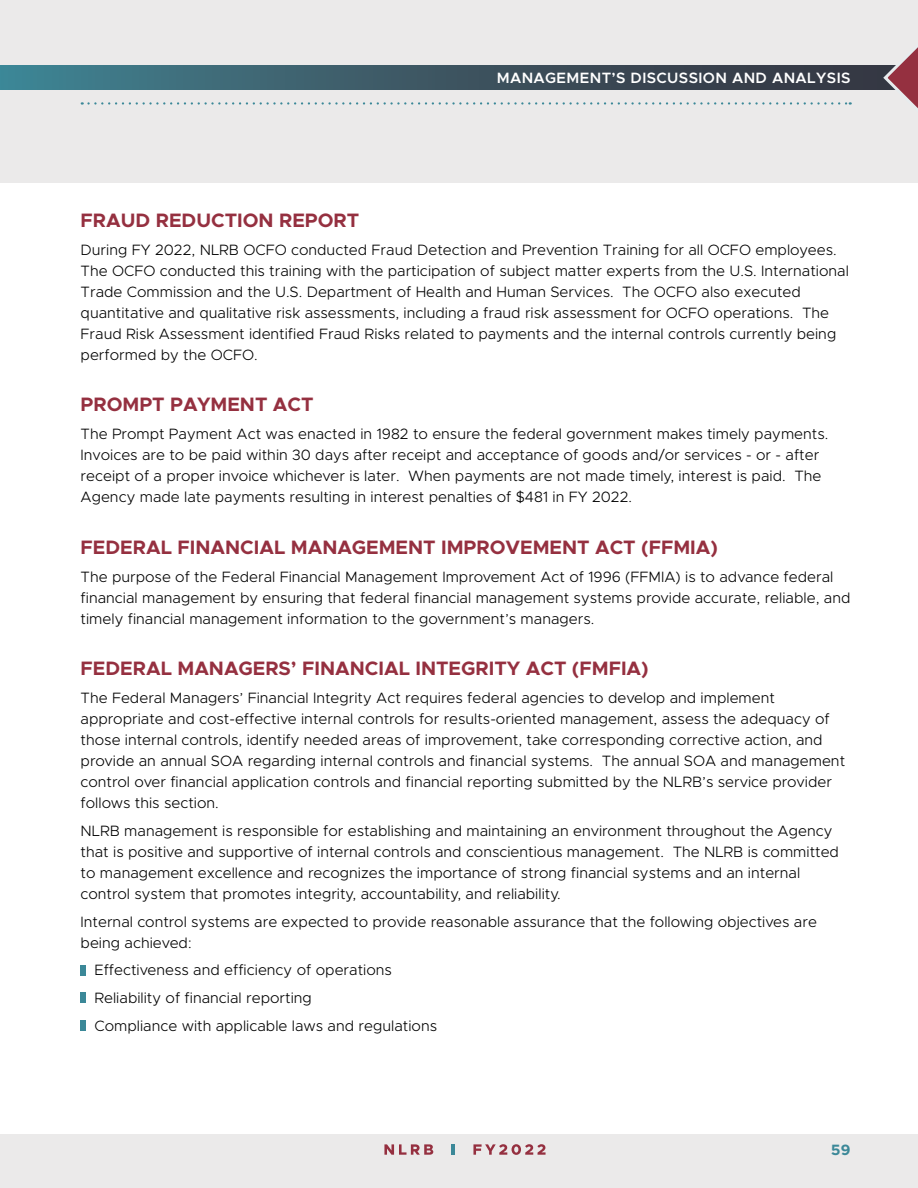
<style>
.page{position:relative;width:918px;height:1188px;background:#fff}
.page>*{position:absolute;margin:0;border:0;box-sizing:border-box;transform-origin:0 0}
.t1{font:700 19.5px "Metropolis";color:#953040}
.Body{font:300 15px/21px "Metropolis";color:#000}
.t2{font:600 15px "Metropolis";letter-spacing:.025em;color:#fff}
.t3{font:700 15px "Metropolis";color:#3b8898}
</style>
<div class="page">
<div style="left:0;top:0;width:918px;height:183px;background:#ebeaea"></div>
<div style="left:0;top:66px;width:918px;height:24px;background:linear-gradient(to right,#41808f,#362d38)"></div>
<div style="left:0;top:1134px;width:918px;height:54px;background:#ebeaea"></div>
<svg style="left:0;top:66px;width:1px;height:24px"></svg>
<svg style="left:881px;top:47px;width:37px;height:61px"></svg>
<svg style="left:82px;top:102px;width:769px;height:3px"></svg>
<svg style="left:473px;top:1144px;width:73px;height:11px"></svg>
<svg style="left:452px;top:1144px;width:3px;height:11px"></svg>
<svg style="left:384px;top:1144px;width:49px;height:11px"></svg>
<div style="left:81px;top:965px;width:5px;height:10px;background:#3b8898"></div>
<div style="left:81px;top:993px;width:5px;height:10px;background:#3b8898"></div>
<div style="left:81px;top:1020px;width:5px;height:11px;background:#3b8898"></div>
<p class="t2" style="left:497px;top:68px;width:355px">MANAGEMENT’S DISCUSSION AND ANALYSIS</p>
<h2 class="t1" style="left:81px;top:208px;width:280px">FRAUD REDUCTION REPORT</h2>
<p class="Body" style="left:81px;top:239px;width:770px">During FY 2022, NLRB OCFO conducted Fraud Detection and Prevention Training for all OCFO employees.<br>The OCFO conducted this training with the participation of subject matter experts from the U.S. International Trade Commission and the U.S. Department of Health and Human Services. The OCFO also executed quantitative and qualitative risk assessments, including a fraud risk assessment for OCFO operations. The Fraud Risk Assessment identified Fraud Risks related to payments and the internal controls currently being performed by the OCFO.</p>
<h2 class="t1" style="left:81px;top:392px;width:235px">PROMPT PAYMENT ACT</h2>
<p class="Body" style="left:81px;top:423px;width:749px">The Prompt Payment Act was enacted in 1982 to ensure the federal government makes timely payments.<br>Invoices are to be paid within 30 days after receipt and acceptance of goods and/or services - or - after receipt of a proper invoice whichever is later. When payments are not made timely, interest is paid. The Agency made late payments resulting in interest penalties of $481 in FY 2022.</p>
<h2 class="t1" style="left:81px;top:535px;width:639px">FEDERAL FINANCIAL MANAGEMENT IMPROVEMENT ACT (FFMIA)</h2>
<p class="Body" style="left:81px;top:566px;width:771px">The purpose of the Federal Financial Management Improvement Act of 1996 (FFMIA) is to advance federal financial management by ensuring that federal financial management systems provide accurate, reliable, and timely financial management information to the government’s managers.</p>
<h2 class="t1" style="left:81px;top:656px;width:570px">FEDERAL MANAGERS’ FINANCIAL INTEGRITY ACT (FMFIA)</h2>
<p class="Body" style="left:81px;top:687px;width:766px">The Federal Managers’ Financial Integrity Act requires federal agencies to develop and implement appropriate and cost-effective internal controls for results-oriented management, assess the adequacy of those internal controls, identify needed areas of improvement, take corresponding corrective action, and provide an annual SOA regarding internal controls and financial systems. The annual SOA and management control over financial application controls and financial reporting submitted by the NLRB’s service provider follows this section.</p>
<p class="Body" style="left:81px;top:820px;width:760px">NLRB management is responsible for establishing and maintaining an environment throughout the Agency that is positive and supportive of internal controls and conscientious management. The NLRB is committed to management excellence and recognizes the importance of strong financial systems and an internal control system that promotes integrity, accountability, and reliability.</p>
<p class="Body" style="left:81px;top:911px;width:738px">Internal control systems are expected to provide reasonable assurance that the following objectives are being achieved:</p>
<p class="Body" style="left:94px;top:960px;width:299px">Effectiveness and efficiency of operations</p>
<p class="Body" style="left:94px;top:987px;width:219px">Reliability of financial reporting</p>
<p class="Body" style="left:94px;top:1015px;width:344px">Compliance with applicable laws and regulations</p>
<p class="t3" style="left:831px;top:1140px;width:21px">59</p>
</div>
